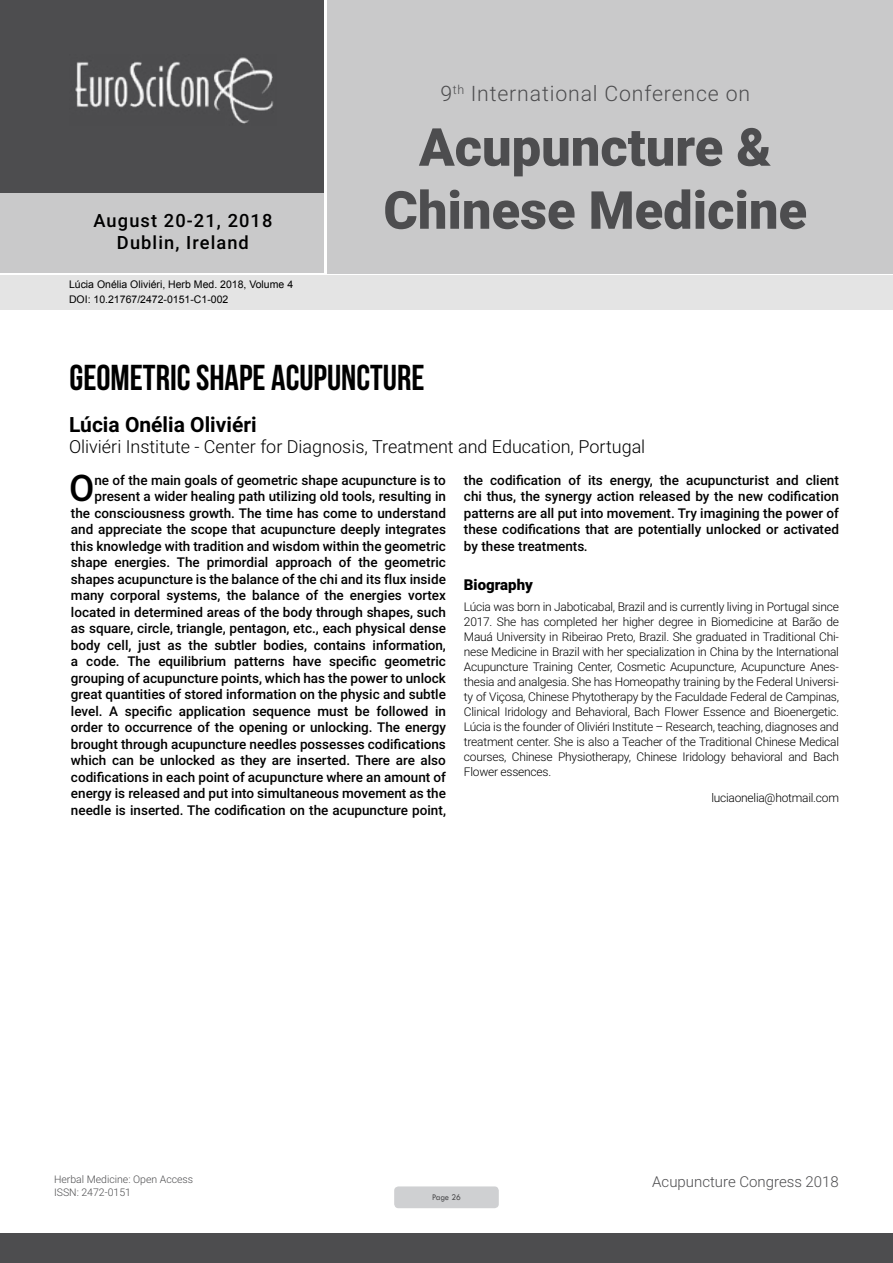
<style>
.page{position:relative;width:893px;height:1263px;background:#fff}
.page>*{position:absolute;margin:0;border:0;box-sizing:border-box;transform-origin:0 0}
.t1{font:900 52.5px/63px "Roboto";color:#4d4d4f;text-align:center}
.t2{font:500 36.75px "Roboto";color:#000}
.t3{font:36px "Bebas Neue";color:#000}
.t4{font:300 21.3px "Roboto";letter-spacing:.04em;color:#4d4d4f}
.t5{font:700 21px "Roboto";color:#000}
.t6{font:500 18.3px/21.9px "Roboto";letter-spacing:.06em;color:#000;text-align:center}
.t7{font:300 18px "Roboto";color:#000}
.t8{font:300 15px "Roboto";color:#4d4d4f}
.t9{font:900 15px "Roboto";color:#000}
.t10{font:500 13.5px/16.5px "Roboto";color:#000;text-align:right}
.t11{font:300 12px/15px "Roboto";letter-spacing:-.02em;color:#000;text-align:justify}
.t12{font:10.5px/14.4px "Arial";color:#000}
.t13{font:300 10.5px "Roboto";color:#4d4d4f}
.t14{font:9px "Tw Cen";letter-spacing:-.02em;color:#4d4d4f;scale:.95 1}
.s1{font-style:italic}
</style>
<div class="page">
<div style="left:0;top:0;width:323px;height:193px;background:#4d4d4f"></div>
<div style="left:1px;top:193px;width:323px;height:80px;background:#c9c9ca"></div>
<div style="left:327px;top:0;width:566px;height:273px;background:#c9c9ca"></div>
<img style="left:75px;top:57px;width:199px;height:67px">
<div style="left:0;top:1233px;width:893px;height:30px;background:#4d4d4f"></div>
<div style="left:1px;top:275px;width:892px;height:35px;background:#e4e4e4"></div>
<div style="left:394px;top:1186px;width:105px;height:22px;background:#cfd0d2;border-radius:4px"></div>
<h3 class="t6" style="left:93px;top:209px;width:180px">August 20-21, 2018<br>Dublin, Ireland</h3>
<p class="t12" style="left:69px;top:278px;width:226px">Lúcia Onélia Oliviéri, Herb Med. 2018, Volume 4<br>DOI: 10.21767/2472-0151-C1-002</p>
<h3 class="t4" style="left:440px;top:78px;width:311px">9<sup>th</sup> International Conference on</h3>
<h1 class="t1" style="left:383px;top:114px;width:425px">Acupuncture &amp;<br>Chinese Medicine</h1>
<h3 class="t3" style="left:69px;top:358px;width:357px">GEOMETRIC SHAPE ACUPUNCTURE</h3>
<h3 class="t5" style="left:69px;top:410px;width:189px">Lúcia Onélia Oliviéri</h3>
<h3 class="t7" style="left:69px;top:434px;width:578px">Oliviéri Institute - Center for Diagnosis, Treatment and Education, Portugal</h3>
<p class="t10" style="left:71px;top:471px;width:376px">ne of the main goals of geometric shape acupuncture is to present a wider healing path utilizing old tools, resulting in<br>the consciousness growth. The time has come to understand and appreciate the scope that acupuncture deeply integrates this knowledge with tradition and wisdom within the geometric shape energies. The primordial approach of the geometric shapes acupuncture is the balance of the chi and its flux inside many corporal systems, the balance of the energies vortex located in determined areas of the body through shapes, such as square, circle, triangle, pentagon, etc., each physical dense body cell, just as the subtler bodies, contains information, a code. The equilibrium patterns have specific geometric grouping of acupuncture points, which has the power to unlock great quantities of stored information on the physic and subtle level. A specific application sequence must be followed in order to occurrence of the opening or unlocking. The energy brought through acupuncture needles possesses codifications which can be unlocked as they are inserted. There are also codifications in each point of acupuncture where an amount of energy is released and put into simultaneous movement as the needle is inserted. The codification on the acupuncture point,</p>
<p class="t10" style="left:464px;top:471px;width:376px;text-align:justify">the codification of its energy, the acupuncturist and client chi thus, the synergy action released by the new codification patterns are all put into movement. Try imagining the power of these codifications that are potentially unlocked or activated by these treatments<span class="s1">.</span></p>
<h2 class="t2" style="left:69px;top:462px;width:27px">O</h2>
<p class="t9" style="left:464px;top:574px;width:70px">Biography</p>
<p class="t11" style="left:464px;top:599px;width:377px">Lúcia was born in Jaboticabal, Brazil and is currently living in Portugal since 2017. She has completed her higher degree in Biomedicine at Barão de Mauá University in Ribeirao Preto, Brazil. She graduated in Traditional Chi&shy;nese Medicine in Brazil with her specialization in China by the International Acupuncture Training Center, Cosmetic Acupuncture, Acupuncture Anes&shy;thesia and analgesia. She has Homeopathy training by the Federal Universi&shy;ty of Viçosa, Chinese Phytotherapy by the Faculdade Federal de Campinas, Clinical Iridology and Behavioral, Bach Flower Essence and Bioenergetic.<br>Lúcia is the founder of Oliviéri Institute – Research, teaching, diagnoses and treatment center. She is also a Teacher of the Traditional Chinese Medical courses, Chinese Physiotherapy, Chinese Iridology behavioral and Bach Flower essences.</p>
<p class="t11" style="left:711px;top:790px;width:129px">luciaonelia@hotmail.com</p>
<p class="t13" style="left:54px;top:1172px;width:141px">Herbal Medicine: Open Access</p>
<p class="t8" style="left:652px;top:1171px;width:188px">Acupuncture Congress 2018</p>
<p class="t13" style="left:54px;top:1185px;width:78px">ISSN: 2472-0151</p>
<p class="t14" style="left:432px;top:1192px;width:32px">Page 26</p>
</div>
